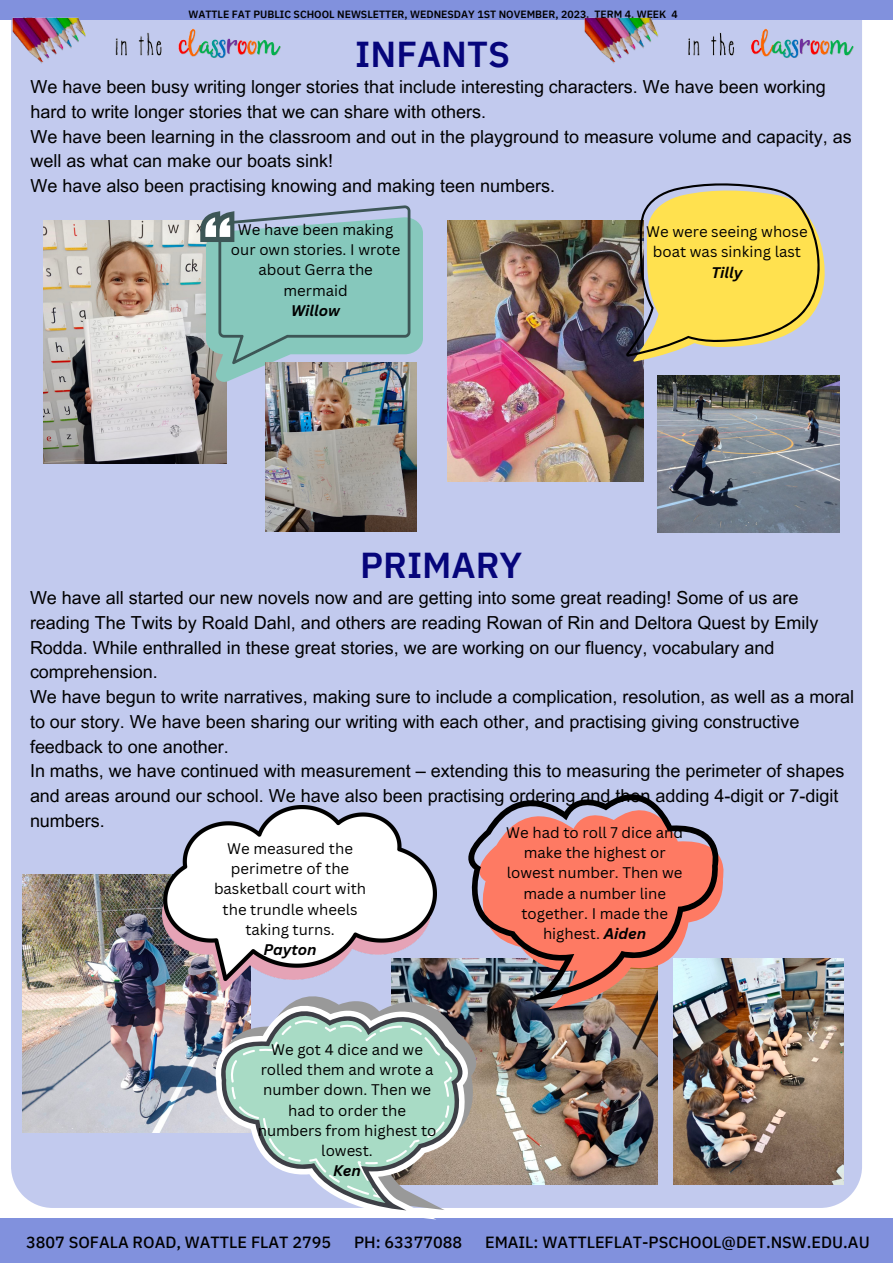
<style>
.page{position:relative;width:893px;height:1264px;background:#fff}
.page>*{position:absolute;margin:0;border:0;box-sizing:border-box;transform-origin:0 0}
.t1{font:600 36px "IBM Plex Sans Thai";color:#06057b}
.t2{font:18px/24.8px "Arial MT Pro";color:#000}
.t3{font:500 16.2px "IBM Plex Sans Thai";color:#000}
.t4{font:15px/20.2px "Canva Sans";color:#000;text-align:center}
.t5{font:italic 700 15px "Canva Sans";color:#000}
.t6{font:600 10.5px "IBM Plex Sans Thai";color:#000}
.s1{font-weight:700;font-style:italic}
</style>
<div class="page">
<div style="left:0;top:1218px;width:892px;height:44px;background:#8191dd"></div>
<div style="left:0;top:0;width:892px;height:20px;background:#8191dd"></div>
<div style="left:11px;top:20px;width:851px;height:1187px;background:#c2caee"></div>
<img style="left:11px;top:17px;width:287px;height:49px">
<img style="left:583px;top:17px;width:279px;height:49px">
<img style="left:44px;top:220px;width:182px;height:243px">
<svg style="left:200px;top:205px;width:223px;height:179px;background:#8cc0bc"></svg>
<img style="left:265px;top:362px;width:151px;height:170px">
<img style="left:448px;top:220px;width:195px;height:261px">
<svg style="left:626px;top:182px;width:201px;height:180px;background:#dcca71"></svg>
<img style="left:657px;top:375px;width:182px;height:158px">
<img style="left:22px;top:874px;width:201px;height:258px">
<img style="left:162px;top:805px;width:275px;height:187px">
<img style="left:392px;top:958px;width:265px;height:225px">
<svg style="left:223px;top:992px;width:256px;height:216px"></svg>
<svg style="left:215px;top:993px;width:258px;height:217px;background:#aac3be"></svg>
<svg style="left:466px;top:789px;width:266px;height:220px;background:#9d959f"></svg>
<svg style="left:457px;top:776px;width:267px;height:225px;background:#cb8987"></svg>
<img style="left:673px;top:958px;width:170px;height:225px">
<p class="t6" style="left:188px;top:8px;width:490px">WATTLE FAT PUBLIC SCHOOL NEWSLETTER, WEDNESDAY 1ST NOVEMBER, 2023. TERM 4, WEEK 4</p>
<p class="t1" style="left:355px;top:34px;width:156px">INFANTS</p>
<p class="t2" style="left:30px;top:77px;width:796px">We have been busy writing longer stories that include interesting characters. We have been working hard to write longer stories that we can share with others.</p>
<p class="t2" style="left:30px;top:126px;width:822px">We have been learning in the classroom and out in the playground to measure volume and capacity, as well as what can make our boats sink!</p>
<p class="t2" style="left:30px;top:176px;width:526px">We have also been practising knowing and making teen numbers.</p>
<p class="t4" style="left:231px;top:219px;width:171px">We have been making our own stories. I wrote about Gerra the mermaid</p>
<p class="t5" style="left:291px;top:300px;width:50px">Willow</p>
<p class="t1" style="left:360px;top:544px;width:164px">PRIMARY</p>
<p class="t4" style="left:646px;top:221px;width:163px">We were seeing whose boat was sinking last</p>
<p class="t5" style="left:711px;top:261px;width:33px">Tilly</p>
<p class="t2" style="left:30px;top:588px;width:789px">We have all started our new novels now and are getting into some great reading! Some of us are reading The Twits by Roald Dahl, and others are reading Rowan of Rin and Deltora Quest by Emily</p>
<p class="t2" style="left:30px;top:637px;width:745px">Rodda. While enthralled in these great stories, we are working on our fluency, vocabulary and comprehension.</p>
<p class="t2" style="left:30px;top:686px;width:825px">We have begun to write narratives, making sure to include a complication, resolution, as well as a moral to our story. We have been sharing our writing with each other, and practising giving constructive feedback to one another.</p>
<p class="t2" style="left:30px;top:761px;width:815px">In maths, we have continued with measurement – extending this to measuring the perimeter of shapes and areas around our school. We have also been practising ordering and then adding 4-digit or 7-digit numbers.</p>
<p class="t4" style="left:506px;top:821px;width:178px">We had to roll 7 dice and make the highest or lowest number. Then we made a number line together. I made the highest. <span class="s1">Aiden</span></p>
<p class="t4" style="left:214px;top:837px;width:154px">We measured the perimetre of the basketball court with the trundle wheels taking turns.</p>
<p class="t5" style="left:263px;top:939px;width:55px">Payton</p>
<p class="t4" style="left:258px;top:1038px;width:180px">We got 4 dice and we rolled them and wrote a number down. Then we had to order the numbers from highest to lowest.</p>
<p class="t5" style="left:333px;top:1160px;width:30px">Ken</p>
<p class="t3" style="left:26px;top:1232px;width:306px">3807 SOFALA ROAD, WATTLE FLAT 2795</p>
<p class="t3" style="left:354px;top:1232px;width:110px">PH: 63377088</p>
<p class="t3" style="left:485px;top:1232px;width:386px">EMAIL: WATTLEFLAT-PSCHOOL@DET.NSW.EDU.AU</p>
</div>
